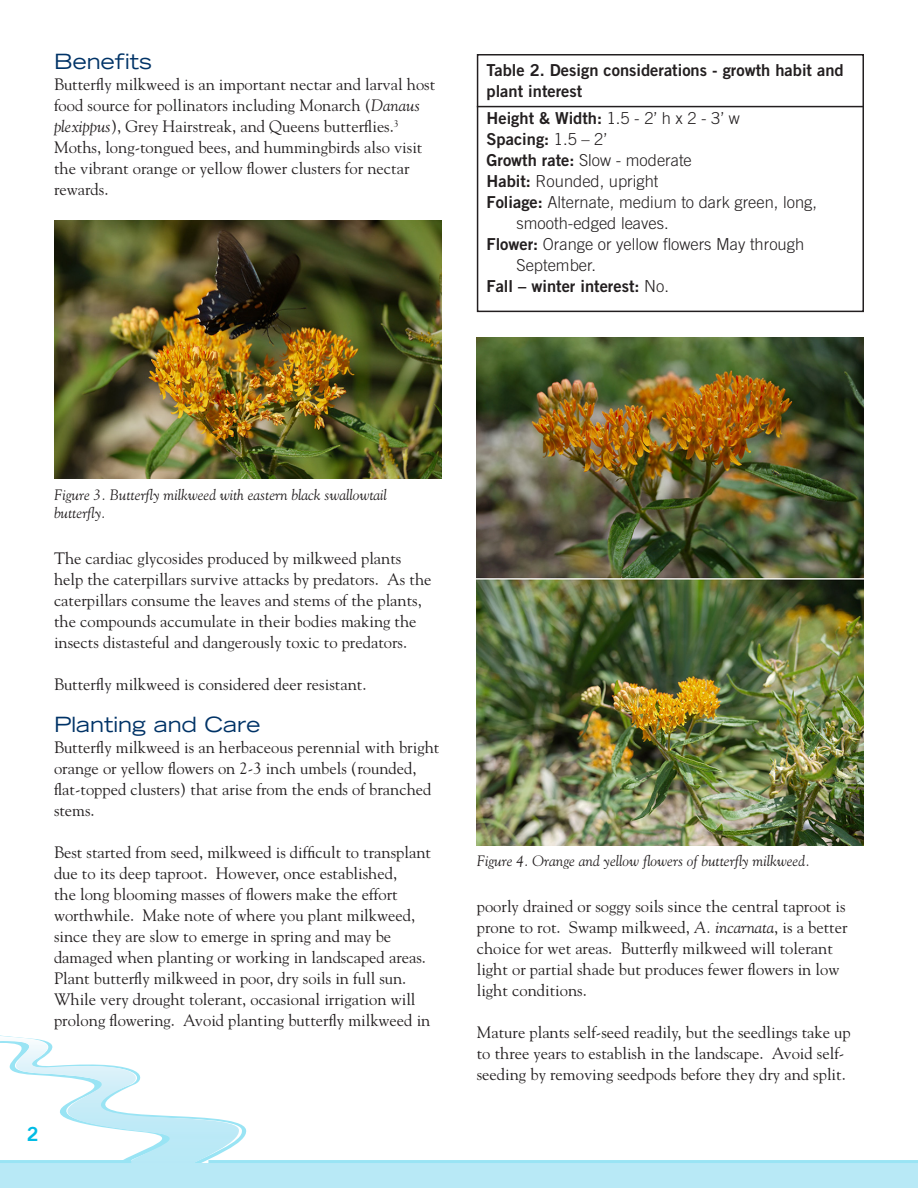
<style>
.page{position:relative;width:918px;height:1188px;background:#fff}
.page>*{position:absolute;margin:0;border:0;box-sizing:border-box;transform-origin:0 0}
.copy{font:expanded 21px "Trade Gothic LT Std";color:#003367}
.copy-2{font:19.5px "Trade Gothic LT Std Bd 2";color:#02bce5}
.copy-3{font:16.5px/21px "Goudy";color:#231f20}
.copy-4{font:300 16.5px/21px "Trade Gothic LT Std";color:#231f20}
.copy-5{font:16.5px/21px "Trade Gothic LT Std Bd 2";color:#231f20}
.copy-6{font:italic 15px/18px "Goudy";color:#231f20}
.s1{font-style:italic}
.s2{font-family:"Trade Gothic LT Std";font-weight:300}
.s3{font-family:"Trade Gothic LT Std Bd 2";font-weight:400}
</style>
<div class="page">
<svg style="left:0;top:1035px;width:918px;height:153px"></svg>
<div style="left:477px;top:54px;width:387px;height:258px;border:2px solid #231f20"></div>
<hr style="left:477px;top:106px;width:387px;height:1px;background:#231f20">
<img style="left:54px;top:220px;width:387px;height:259px">
<img style="left:477px;top:338px;width:387px;height:508px">
<p class="copy" style="left:54px;top:48px;width:100px">Benefits</p>
<p class="copy-3" style="left:54px;top:74px;width:383px">Butterfly milkweed is an important nectar and larval host food source for pollinators including Monarch (<span class="s1">Danaus plexippus</span>), Grey Hairstreak, and Queens butterflies.<sup>3<br></sup>Moths, long-tongued bees, and hummingbirds also visit the vibrant orange or yellow flower clusters for nectar rewards.</p>
<p class="copy-5" style="left:487px;top:59px;width:359px">Table 2. Design considerations - growth habit and plant interest</p>
<p class="copy-5" style="left:487px;top:108px;width:255px">Height &amp; Width: <span class="s2">1.5 - 2’ h x 2 - 3’ w</span></p>
<p class="copy-5" style="left:487px;top:129px;width:122px">Spacing: <span class="s2">1.5 – 2’</span></p>
<p class="copy-4" style="left:487px;top:150px;width:207px"><span class="s3">Growth rate:</span> Slow - moderate</p>
<p class="copy-4" style="left:487px;top:171px;width:173px"><span class="s3">Habit:</span> Rounded, upright</p>
<p class="copy-4" style="left:517px;top:192px;width:302px;text-indent:-30px"><span class="s3">Foliage:</span> Alternate, medium to dark green, long, smooth-edged leaves.</p>
<p class="copy-4" style="left:517px;top:234px;width:289px;text-indent:-30px"><span class="s3">Flower:</span> Orange or yellow flowers May through<br>September.</p>
<p class="copy-5" style="left:487px;top:276px;width:184px">Fall – winter interest: <span class="s2">No.</span></p>
<p class="copy-6" style="left:54px;top:485px;width:334px">Figure 3. Butterfly milkweed with eastern black swallowtail butterfly.</p>
<p class="copy-3" style="left:54px;top:547px;width:379px">The cardiac glycosides produced by milkweed plants help the caterpillars survive attacks by predators. As the caterpillars consume the leaves and stems of the plants, the compounds accumulate in their bodies making the insects distasteful and dangerously toxic to predators.</p>
<p class="copy-3" style="left:54px;top:673px;width:314px">Butterfly milkweed is considered deer resistant.</p>
<p class="copy" style="left:54px;top:710px;width:208px">Planting and Care</p>
<p class="copy-3" style="left:54px;top:736px;width:387px">Butterfly milkweed is an herbaceous perennial with bright orange or yellow flowers on 2-3 inch umbels (rounded, flat-topped clusters) that arise from the ends of branched stems.</p>
<p class="copy-3" style="left:54px;top:841px;width:379px">Best started from seed, milkweed is difficult to transplant due to its deep taproot. However, once established,<br>the long blooming masses of flowers make the effort worthwhile. Make note of where you plant milkweed, since they are slow to emerge in spring and may be damaged when planting or working in landscaped areas.</p>
<p class="copy-3" style="left:54px;top:967px;width:378px">Plant butterfly milkweed in poor, dry soils in full sun.<br>While very drought tolerant, occasional irrigation will prolong flowering. Avoid planting butterfly milkweed in</p>
<p class="copy-2" style="left:27px;top:1122px;width:13px">2</p>
<p class="copy-6" style="left:477px;top:851px;width:335px">Figure 4. Orange and yellow flowers of butterfly milkweed.</p>
<p class="copy-3" style="left:477px;top:895px;width:372px">poorly drained or soggy soils since the central taproot is prone to rot. Swamp milkweed, <span class="s1">A. incarnata</span>, is a better choice for wet areas. Butterfly milkweed will tolerant light or partial shade but produces fewer flowers in low light conditions.</p>
<p class="copy-3" style="left:477px;top:1021px;width:376px">Mature plants self-seed readily, but the seedlings take up to three years to establish in the landscape. Avoid self&shy;seeding by removing seedpods before they dry and split.</p>
</div>
